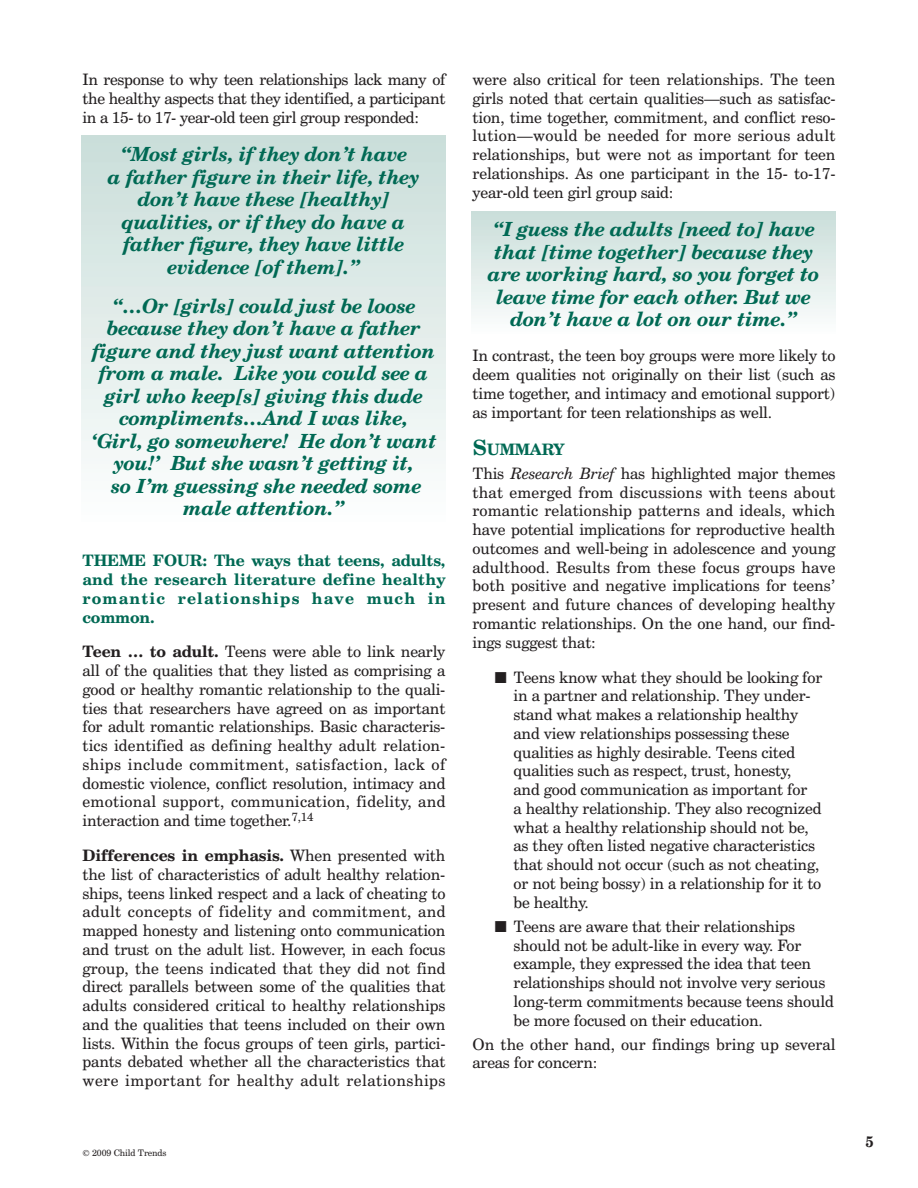
<style>
.page{position:relative;width:918px;height:1188px;background:#fff}
.page>*{position:absolute;margin:0;border:0;box-sizing:border-box;transform-origin:0 0}
.t1{font:italic 700 19.5px/22.5px "Century Schoolbook BT";letter-spacing:-.01em;color:#006954;text-align:center}
.t2{font:15.75px/18.8px "Century Schoolbook BT";letter-spacing:-.01em;color:#231f20;text-align:justify}
.t3{font:700 15.75px/18.8px "Century Schoolbook BT";letter-spacing:.075em;color:#006954;text-align:justify}
.t4{font:700 15px "Century Schoolbook BT";color:#231f20;scale:.93 1}
.t5{font:9px "Century Schoolbook BT";letter-spacing:-.01em;color:#231f20}
.s1{font-weight:700}
.s2{font-weight:700;font-size:21px;color:#006954}
.s3{font-weight:700;color:#006954}
.s4{font-style:italic}
</style>
<div class="page">
<div style="left:471px;top:212px;width:365px;height:122px;background:linear-gradient(to bottom,#caded9,#fcfdfd)"></div>
<div style="left:81px;top:135px;width:365px;height:388px;background:linear-gradient(to bottom,#c9ded9,#fdfefe)"></div>
<p class="t2" style="left:82px;top:72px;width:365px">In response to why teen relationships lack many of the healthy aspects that they identified, a participant in a 15- to 17- year-old teen girl group responded:</p>
<p class="t1" style="left:108px;top:145px;width:313px">“Most girls, if they don’t have<br>a father figure in their life, they don’t have these [healthy] qualities, or if they do have a father figure, they have little evidence [of them].”</p>
<p class="t1" style="left:91px;top:296px;width:347px">“…Or [girls] could just be loose because they don’t have a father figure and they just want attention from a male. Like you could see a girl who keep[s] giving this dude compliments…And I was like,<br>‘Girl, go somewhere! He don’t want you!’ But she wasn’t getting it,<br>so I’m guessing she needed some male attention.”</p>
<p class="t3" style="left:82px;top:553px;width:365px">THEME FOUR: The ways that teens, adults, and the research literature define healthy romantic relationships have much in common.</p>
<p class="t2" style="left:82px;top:644px;width:365px"><span class="s1">Teen … to adult.</span> Teens were able to link nearly all of the qualities that they listed as comprising a good or healthy romantic relationship to the quali&shy;ties that researchers have agreed on as important for adult romantic relationships. Basic characteris&shy;tics identified as defining healthy adult relation&shy;ships include commitment, satisfaction, lack of domestic violence, conflict resolution, intimacy and emotional support, communication, fidelity, and interaction and time together.<sup>7,14</sup></p>
<p class="t2" style="left:82px;top:848px;width:365px"><span class="s1">Differences in emphasis.</span> When presented with the list of characteristics of adult healthy relation&shy;ships, teens linked respect and a lack of cheating to adult concepts of fidelity and commitment, and mapped honesty and listening onto communication and trust on the adult list. However, in each focus group, the teens indicated that they did not find direct parallels between some of the qualities that adults considered critical to healthy relationships and the qualities that teens included on their own lists. Within the focus groups of teen girls, partici&shy;pants debated whether all the characteristics that were important for healthy adult relationships</p>
<p class="t5" style="left:82px;top:1149px;width:86px">© 2009 Child Trends</p>
<p class="t2" style="left:473px;top:72px;width:365px">were also critical for teen relationships. The teen girls noted that certain qualities—such as satisfac&shy;tion, time together, commitment, and conflict reso&shy;lution—would be needed for more serious adult relationships, but were not as important for teen relationships. As one participant in the 15- to-17- year-old teen girl group said:</p>
<p class="t1" style="left:488px;top:220px;width:333px">“I guess the adults [need to] have that [time together] because they are working hard, so you forget to leave time for each other. But we don’t have a lot on our time.”</p>
<p class="t2" style="left:472px;top:348px;width:365px">In contrast, the teen boy groups were more likely to deem qualities not originally on their list (such as time together, and intimacy and emotional support) as important for teen relationships as well.</p>
<p class="t2" style="left:472px;top:439px;width:365px;line-height:24.2px"><span class="s2">S</span><span class="s3">UMMARY<br></span>This <span class="s4">Research Brief</span> has highlighted major themes</p>
<p class="t2" style="left:472px;top:484px;width:365px">that emerged from discussions with teens about romantic relationship patterns and ideals, which have potential implications for reproductive health outcomes and well-being in adolescence and young adulthood. Results from these focus groups have both positive and negative implications for teens’ present and future chances of developing healthy romantic relationships. On the one hand, our find&shy;ings suggest that:</p>
<p class="t2" style="left:514px;top:669px;width:310px;text-align:left;text-indent:-19px">■ Teens know what they should be looking for in a partner and relationship. They under&shy;stand what makes a relationship healthy and view relationships possessing these qualities as highly desirable. Teens cited qualities such as respect, trust, honesty,<br>and good communication as important for<br>a healthy relationship. They also recognized what a healthy relationship should not be, as they often listed negative characteristics that should not occur (such as not cheating, or not being bossy) in a relationship for it to be healthy.</p>
<p class="t2" style="left:514px;top:918px;width:322px;text-align:left;text-indent:-19px">■ Teens are aware that their relationships should not be adult-like in every way. For example, they expressed the idea that teen relationships should not involve very serious long-term commitments because teens should be more focused on their education.</p>
<p class="t2" style="left:472px;top:1036px;width:365px">On the other hand, our findings bring up several areas for concern:</p>
<p class="t4" style="left:866px;top:1136px;width:10px">5</p>
</div>
